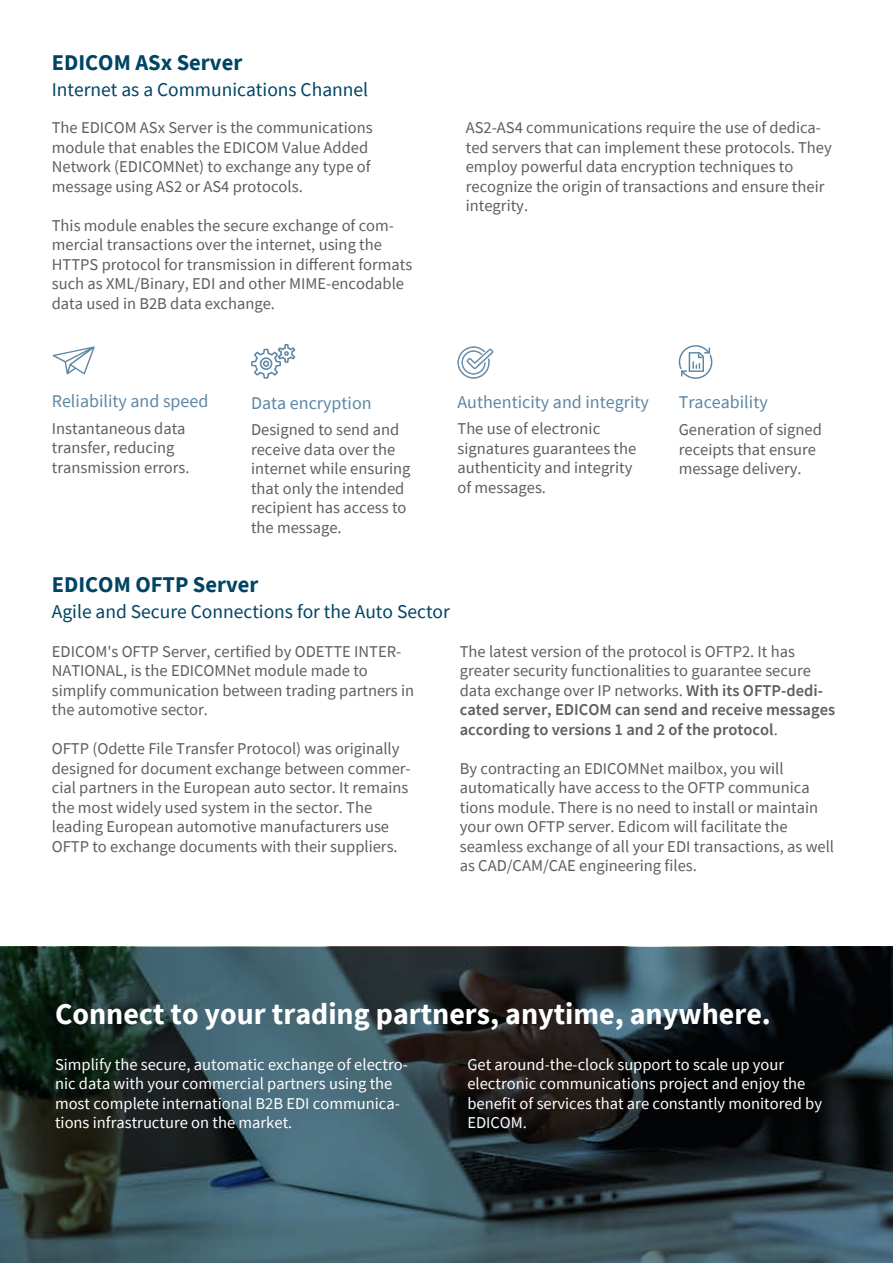
<style>
.page{position:relative;width:893px;height:1263px;background:#fff}
.page>*{position:absolute;margin:0;border:0;box-sizing:border-box;transform-origin:0 0}
.t1{font:700 30px "Source Sans Pro";color:#fff}
.t2{font:700 22.5px "Source Sans Pro";color:#004464}
.t3{font:19.5px "Source Sans Pro";color:#004464}
.t4{font:18px "Source Sans Pro";color:#5d86a4}
.t5{font:16.5px/19.5px "Source Sans Pro";color:#5e5e62}
.t6{font:16.5px/19.5px "Source Sans Pro";color:#fff}
.s1{font-weight:600}
</style>
<div class="page">
<svg style="left:0;top:947px;width:893px;height:316px;background:#2a3b40"></svg>
<svg style="left:53px;top:346px;width:42px;height:28px"></svg>
<svg style="left:251px;top:344px;width:44px;height:35px"></svg>
<svg style="left:457px;top:346px;width:37px;height:33px"></svg>
<svg style="left:678px;top:345px;width:35px;height:34px"></svg>
<h2 class="t2" style="left:52px;top:47px;width:192px">EDICOM ASx Server</h2>
<p class="t3" style="left:52px;top:77px;width:318px">Internet as a Communications Channel</p>
<p class="t5" style="left:52px;top:118px;width:322px">The EDICOM ASx Server is the communications module that enables the EDICOM Value Added Network (EDICOMNet) to exchange any type of message using AS2 or AS4 protocols.</p>
<p class="t5" style="left:52px;top:215px;width:362px">This module enables the secure exchange of com&shy;mercial transactions over the internet, using the HTTPS protocol for transmission in different formats such as XML/Binary, EDI and other MIME-encodable data used in B2B data exchange.</p>
<p class="t4" style="left:52px;top:390px;width:158px">Reliability and speed</p>
<p class="t5" style="left:52px;top:419px;width:139px">Instantaneous data transfer, reducing transmission errors.</p>
<p class="t4" style="left:251px;top:391px;width:122px">Data encryption</p>
<p class="t5" style="left:251px;top:420px;width:161px">Designed to send and receive data over the internet while ensuring that only the intended recipient has access to the message.</p>
<p class="t5" style="left:466px;top:118px;width:368px">AS2-AS4 communications require the use of dedica&shy;ted servers that can implement these protocols. They employ powerful data encryption techniques to recognize the origin of transactions and ensure their integrity.</p>
<p class="t4" style="left:457px;top:390px;width:193px">Authenticity and integrity</p>
<p class="t5" style="left:457px;top:419px;width:180px">The use of electronic signatures guarantees the authenticity and integrity of messages.</p>
<p class="t4" style="left:679px;top:391px;width:91px">Traceability</p>
<p class="t5" style="left:679px;top:420px;width:145px">Generation of signed receipts that ensure message delivery.</p>
<h2 class="t2" style="left:52px;top:569px;width:208px">EDICOM OFTP Server</h2>
<p class="t3" style="left:52px;top:599px;width:400px">Agile and Secure Connections for the Auto Sector</p>
<p class="t5" style="left:52px;top:641px;width:364px">EDICOM's OFTP Server, certified by ODETTE INTER-NATIONAL, is the EDICOMNet module made to simplify communication between trading partners in the automotive sector.</p>
<p class="t5" style="left:52px;top:739px;width:360px">OFTP (Odette File Transfer Protocol) was originally designed for document exchange between commer&shy;cial partners in the European auto sector. It remains the most widely used system in the sector. The leading European automotive manufacturers use OFTP to exchange documents with their suppliers.</p>
<p class="t5" style="left:460px;top:641px;width:377px">The latest version of the protocol is OFTP2. It has greater security functionalities to guarantee secure data exchange over IP networks. <span class="s1">With its OFTP-dedi&shy;cated server, EDICOM can send and receive messages according to versions 1 and 2 of the protocol</span>.</p>
<p class="t5" style="left:460px;top:758px;width:376px">By contracting an EDICOMNet mailbox, you will automatically have access to the OFTP communica tions module. There is no need to install or maintain your own OFTP server. Edicom will facilitate the seamless exchange of all your EDI transactions, as well as CAD/CAM/CAE engineering files.</p>
<h1 class="t1" style="left:55px;top:993px;width:717px">Connect to your trading partners, anytime, anywhere.</h1>
<p class="t6" style="left:55px;top:1054px;width:354px">Simplify the secure, automatic exchange of electro&shy;nic data with your commercial partners using the most complete international B2B EDI communica&shy;tions infrastructure on the market.</p>
<p class="t6" style="left:467px;top:1054px;width:356px">Get around-the-clock support to scale up your electronic communications project and enjoy the benefit of services that are constantly monitored by EDICOM.</p>
</div>
